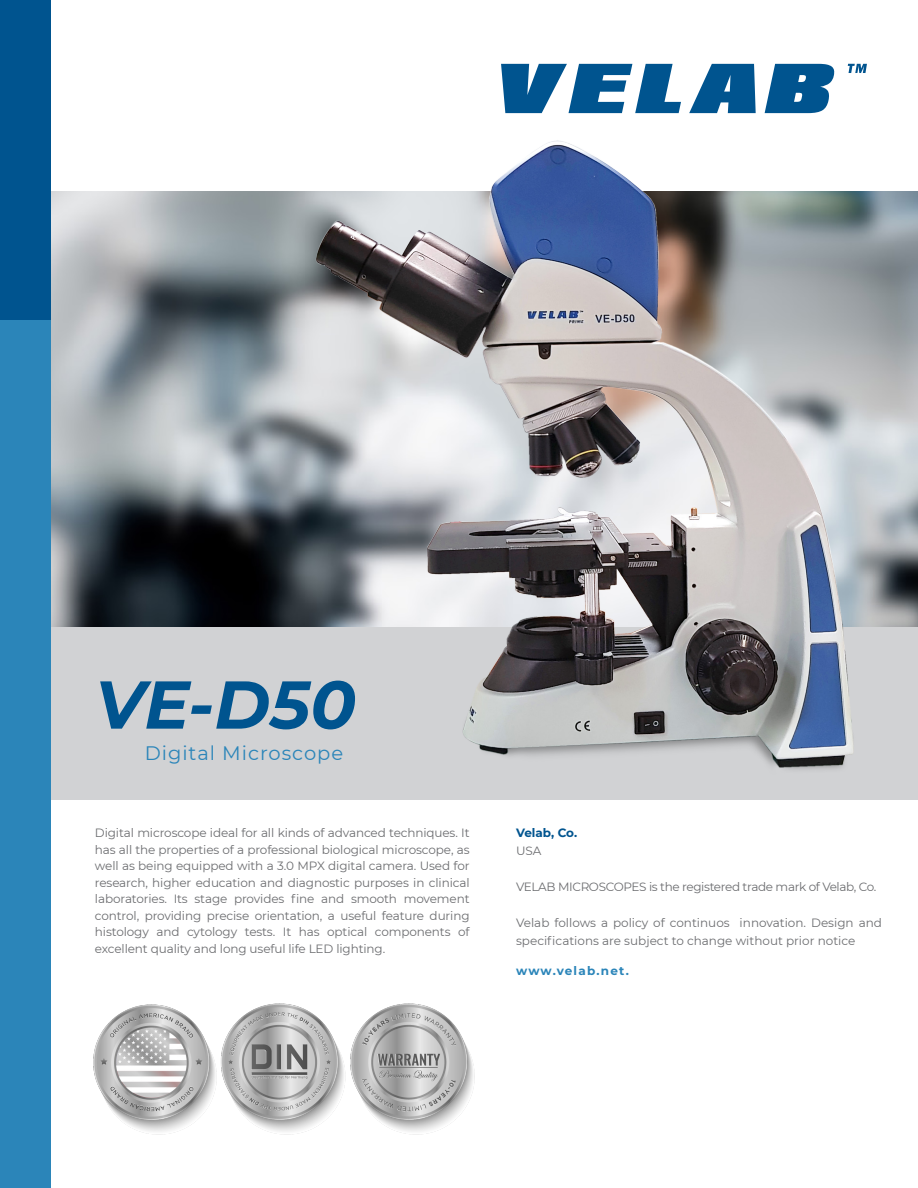
<style>
.page{position:relative;width:918px;height:1188px;background:#fff}
.page>*{position:absolute;margin:0;border:0;box-sizing:border-box;transform-origin:0 0}
.t1{font:italic 700 67.5px "Montserrat";color:#00548f}
.t2{font:19.5px "Montserrat";letter-spacing:.05em;color:#2b85b9}
.t3{font:12px/16.5px "Montserrat";letter-spacing:-.01em;color:#6c6d70;text-align:justify}
.t4{font:12px "Montserrat";letter-spacing:-.03em;color:#6c6d70}
.t5{font:700 12px "Montserrat";letter-spacing:.1em;color:#2b85b9}
.t6{font:700 12px "Montserrat";color:#00548f}
</style>
<div class="page">
<img style="left:50px;top:191px;width:868px;height:436px">
<div style="left:0;top:627px;width:918px;height:172px;background:#d1d2d4"></div>
<div style="left:0;top:0;width:50px;height:321px;background:#00548f"></div>
<div style="left:0;top:321px;width:50px;height:867px;background:#2b85b9"></div>
<svg style="left:501px;top:64px;width:180px;height:49px"></svg>
<svg style="left:689px;top:64px;width:67px;height:49px"></svg>
<svg style="left:765px;top:64px;width:69px;height:49px"></svg>
<svg style="left:848px;top:64px;width:19px;height:9px"></svg>
<img style="left:298px;top:140px;width:605px;height:630px">
<img style="left:93px;top:1003px;width:382px;height:132px">
<p class="t1" style="left:95px;top:656px;width:263px">VE-D50</p>
<p class="t2" style="left:145px;top:740px;width:200px">Digital Microscope</p>
<p class="t3" style="left:95px;top:824px;width:376px">Digital microscope ideal for all kinds of advanced techniques. It has all the properties of a professional biological microscope, as well as being equipped with a 3.0 MPX digital camera. Used for research, higher education and diagnostic purposes in clinical laboratories. Its stage provides fine and smooth movement control, providing precise orientation, a useful feature during histology and cytology tests. It has optical components of excellent quality and long useful life LED lighting.</p>
<p class="t6" style="left:516px;top:824px;width:63px">Velab, Co.</p>
<p class="t3" style="left:516px;top:842px;width:27px">USA</p>
<p class="t4" style="left:516px;top:879px;width:362px">VELAB MICROSCOPES is the registered trade mark of Velab, Co.</p>
<p class="t3" style="left:516px;top:914px;width:367px;line-height:18px">Velab follows a policy of continuos innovation. Design and specifications are subject to change without prior notice</p>
<p class="t5" style="left:516px;top:962px;width:114px">www.velab.net.</p>
</div>
